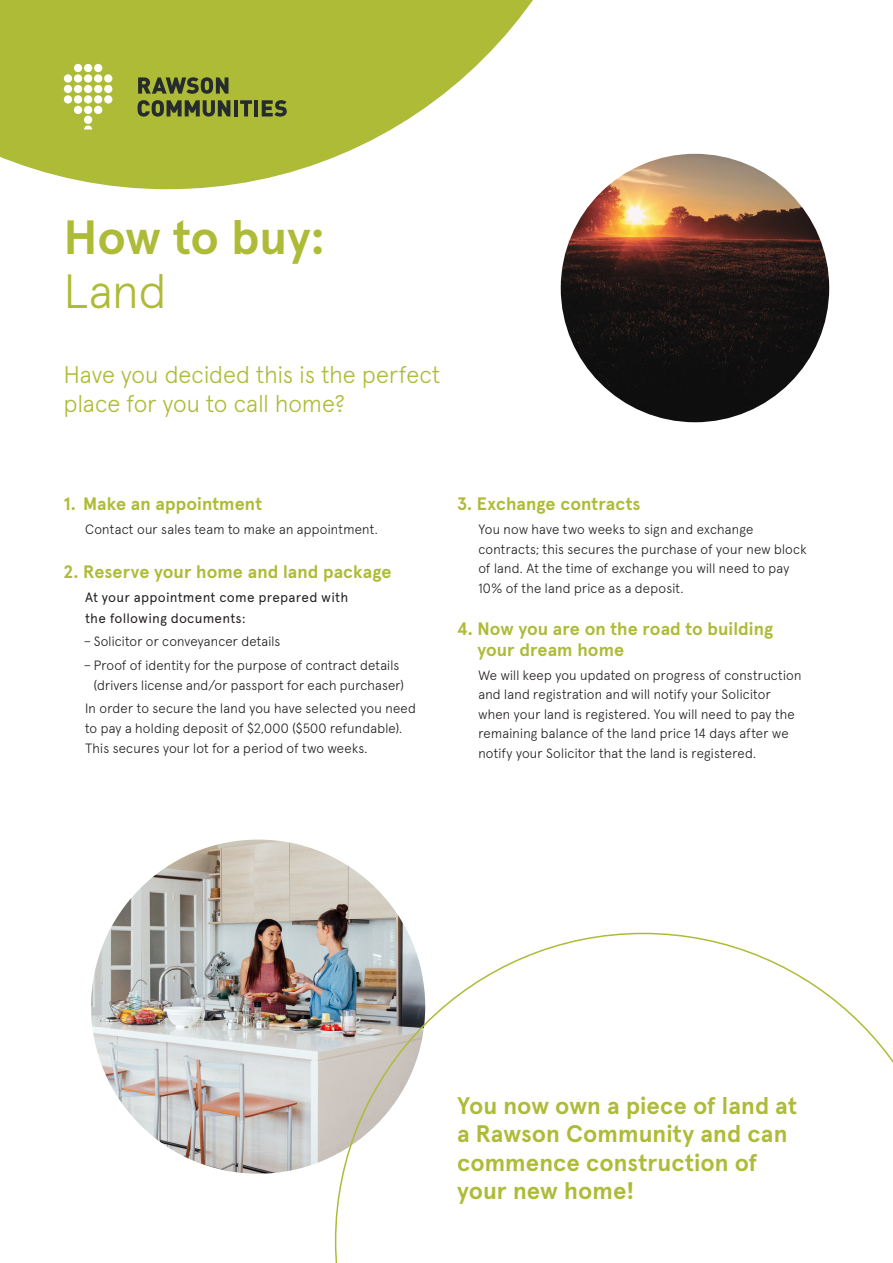
<style>
.page{position:relative;width:893px;height:1263px;background:#fff}
.page>*{position:absolute;margin:0;border:0;box-sizing:border-box;transform-origin:0 0}
.Heading_-_32pt_Bold{font:700 48px/54px "Apercu";color:#aebb37}
.Intro_Copy_-_16pt_Li{font:700 24px/28.5px "Apercu";letter-spacing:.005em;color:#aebb37}
.Intro_Copy_-_16pt_Li-2{font:300 24px/28.5px "Apercu";letter-spacing:.005em;color:#aebb37}
.Numbered_Sub-heading{font:700 18px/21px "Apercu";letter-spacing:.005em;color:#aebb37}
.Body_Copy_-_9pt_Ligh{font:300 13.5px/19.5px "Apercu";letter-spacing:.015em;color:#231f20}
.Body_Copy_-_9pt_Ligh-2{font:13.5px/21px "Apercu";letter-spacing:.015em;color:#231f20}
.s1{font-weight:300}
</style>
<div class="page">
<img style="left:91px;top:839px;width:334px;height:335px;border-radius:167px">
<svg style="left:335px;top:933px;width:558px;height:330px"></svg>
<svg style="left:0;top:0;width:614px;height:189px;fill:#aebb37"></svg>
<img style="left:561px;top:154px;width:268px;height:268px;border-radius:134px">
<div style="left:64px;top:95px;width:8px;height:9px;background:#fff;border-radius:50%"></div>
<div style="left:64px;top:85px;width:8px;height:8px;background:#fff;border-radius:50%"></div>
<div style="left:64px;top:74px;width:8px;height:9px;background:#fff;border-radius:50%"></div>
<div style="left:74px;top:106px;width:8px;height:8px;background:#fff;border-radius:50%"></div>
<div style="left:74px;top:95px;width:8px;height:9px;background:#fff;border-radius:50%"></div>
<div style="left:74px;top:85px;width:8px;height:8px;background:#fff;border-radius:50%"></div>
<div style="left:74px;top:74px;width:8px;height:9px;background:#fff;border-radius:50%"></div>
<div style="left:74px;top:64px;width:8px;height:8px;background:#fff;border-radius:50%"></div>
<div style="left:84px;top:106px;width:8px;height:8px;background:#fff;border-radius:50%"></div>
<div style="left:84px;top:116px;width:8px;height:8px;background:#fff;border-radius:50%"></div>
<svg style="left:84px;top:125px;width:8px;height:4px"></svg>
<div style="left:84px;top:95px;width:8px;height:9px;background:#fff;border-radius:50%"></div>
<div style="left:84px;top:85px;width:8px;height:8px;background:#fff;border-radius:50%"></div>
<div style="left:84px;top:74px;width:8px;height:9px;background:#fff;border-radius:50%"></div>
<div style="left:84px;top:64px;width:8px;height:8px;background:#fff;border-radius:50%"></div>
<div style="left:94px;top:106px;width:8px;height:8px;background:#fff;border-radius:50%"></div>
<div style="left:94px;top:95px;width:8px;height:9px;background:#fff;border-radius:50%"></div>
<div style="left:94px;top:85px;width:8px;height:8px;background:#fff;border-radius:50%"></div>
<div style="left:94px;top:74px;width:8px;height:9px;background:#fff;border-radius:50%"></div>
<div style="left:94px;top:64px;width:8px;height:8px;background:#fff;border-radius:50%"></div>
<div style="left:104px;top:95px;width:8px;height:9px;background:#fff;border-radius:50%"></div>
<div style="left:104px;top:85px;width:8px;height:8px;background:#fff;border-radius:50%"></div>
<div style="left:104px;top:74px;width:8px;height:9px;background:#fff;border-radius:50%"></div>
<svg style="left:138px;top:77px;width:90px;height:17px;background:#5f6831"></svg>
<svg style="left:138px;top:100px;width:92px;height:17px;background:#5f6831"></svg>
<hr style="left:234px;top:100px;width:4px;height:16px;background:#262c2d">
<svg style="left:240px;top:100px;width:12px;height:16px"></svg>
<hr style="left:254px;top:100px;width:4px;height:16px;background:#262c2d">
<svg style="left:262px;top:100px;width:25px;height:17px"></svg>
<p class="Heading_-_32pt_Bold" style="left:64px;top:207px;width:262px">How to buy:<br><span class="s1">Land</span></p>
<p class="Intro_Copy_-_16pt_Li-2" style="left:64px;top:358px;width:378px">Have you decided this is the perfect place for you to call home?</p>
<p class="Numbered_Sub-heading" style="left:64px;top:492px;width:200px">1. Make an appointment</p>
<p class="Body_Copy_-_9pt_Ligh" style="left:85px;top:518px;width:294px">Contact our sales team to make an appointment.</p>
<p class="Numbered_Sub-heading" style="left:64px;top:560px;width:329px">2. Reserve your home and land package</p>
<p class="Body_Copy_-_9pt_Ligh-2" style="left:85px;top:586px;width:265px">At your appointment come prepared with the following documents:</p>
<p class="Body_Copy_-_9pt_Ligh" style="left:84px;top:631px;width:198px">– Solicitor or conveyancer details</p>
<p class="Body_Copy_-_9pt_Ligh" style="left:94px;top:654px;width:312px;text-indent:-10px">– Proof of identity for the purpose of contract details (drivers license and/or passport for each purchaser)</p>
<p class="Body_Copy_-_9pt_Ligh" style="left:85px;top:698px;width:332px">In order to secure the land you have selected you need to pay a holding deposit of $2,000 ($500 refundable).<br>This secures your lot for a period of two weeks.</p>
<p class="Numbered_Sub-heading" style="left:457px;top:492px;width:185px">3. Exchange contracts</p>
<p class="Body_Copy_-_9pt_Ligh" style="left:478px;top:518px;width:330px">You now have two weeks to sign and exchange contracts; this secures the purchase of your new block of land. At the time of exchange you will need to pay 10% of the land price as a deposit.</p>
<p class="Numbered_Sub-heading" style="left:477px;top:617px;width:297px;text-indent:-20px">4. Now you are on the road to building your dream home</p>
<p class="Body_Copy_-_9pt_Ligh" style="left:478px;top:664px;width:325px">We will keep you updated on progress of construction and land registration and will notify your Solicitor when your land is registered. You will need to pay the remaining balance of the land price 14 days after we notify your Solicitor that the land is registered.</p>
<p class="Intro_Copy_-_16pt_Li" style="left:457px;top:1089px;width:341px">You now own a piece of land at a Rawson Community and can commence construction of your new home!</p>
</div>
